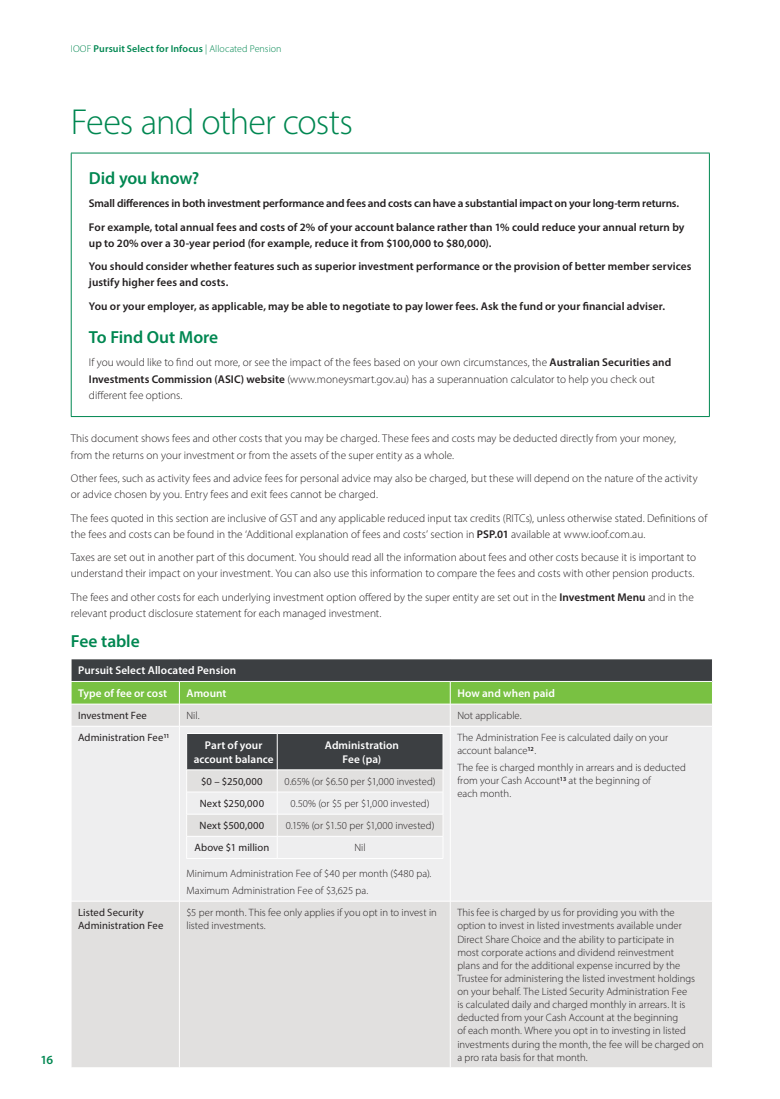
<style>
.page{position:relative;width:780px;height:1099px;background:#fff}
.page>*{position:absolute;margin:0;border:0;box-sizing:border-box;transform-origin:0 0}
._00_Main_Header{font:300 36.25px "Myriad Pro";letter-spacing:-.03em;color:#008751}
._01_Subhead_1{font:600 17.5px "Myriad Pro";letter-spacing:-.005em;color:#008751}
.t1{font:600 12.5px "Myriad Pro";color:#008751}
._07_Body_Text{font:300 11.25px/16.2px "Myriad Pro";color:#231f20}
._07_Body_Text-2{font:600 11.25px/16.2px "Myriad Pro";letter-spacing:.005em;color:#231f20}
._07_Body_Text-3{font:600 11.25px "Myriad Pro";letter-spacing:-.015em;color:#231f20}
._01_Table_Subhead_1{font:600 11.25px/13.8px "Myriad Pro";letter-spacing:.005em;color:#fff;text-align:center}
._00_Table_Header{font:600 11.25px "Myriad Pro";letter-spacing:.005em;color:#fff}
._03_Table_Body_Text{font:300 10.62px/13.1px "Myriad Pro";color:#231f20}
._03_Table_Body_Text-2{font:10.62px/13.1px "Myriad Pro";letter-spacing:.005em;color:#231f20}
._03_Table_Body_Text-3{font:10.62px "Myriad Pro";letter-spacing:.025em;color:#231f20}
.t2{font:600 10px "Myriad Pro";letter-spacing:.01em;color:#008751}
.s1{font-weight:300}
.s2{font-weight:600}
</style>
<div class="page">
<hr style="left:71px;top:153px;width:638px;height:1px;background:#008751">
<hr style="left:71px;top:153px;width:1px;height:263px;background:#008751">
<hr style="left:709px;top:153px;width:1px;height:263px;background:#008751">
<hr style="left:71px;top:416px;width:638px;height:1px;background:#008751">
<div style="left:72px;top:902px;width:640px;height:165px;background:#e1e0df"></div>
<div style="left:72px;top:727px;width:640px;height:173px;background:#eeeeef"></div>
<svg style="left:71px;top:659px;width:642px;height:67px;background:#8ba37b"></svg>
<hr style="left:179px;top:726px;width:1px;height:175px;background:#fff">
<hr style="left:450px;top:726px;width:1px;height:175px;background:#fff">
<hr style="left:179px;top:901px;width:1px;height:166px;background:#fff">
<hr style="left:450px;top:901px;width:1px;height:166px;background:#fff">
<hr style="left:186px;top:858px;width:91px;height:1px;background:#fff">
<hr style="left:277px;top:858px;width:166px;height:1px;background:#fff">
<svg style="left:186px;top:733px;width:258px;height:125px;background:#b8b9ba"></svg>
<p class="t2" style="left:71px;top:42px;width:212px"><span class="s1">IOOF</span> Pursuit Select for Infocus <span class="s1">| Allocated Pension</span></p>
<p class="t1" style="left:40px;top:1051px;width:14px">16</p>
<p class="_00_Main_Header" style="left:71px;top:100px;width:284px">Fees and other costs</p>
<p class="_01_Subhead_1" style="left:89px;top:167px;width:112px">Did you know?</p>
<p class="_07_Body_Text-3" style="left:89px;top:196px;width:591px">Small differences in both investment performance and fees and costs can have a substantial impact on your long‑term returns.</p>
<p class="_07_Body_Text-2" style="left:89px;top:218px;width:597px">For example, total annual fees and costs of 2% of your account balance rather than 1% could reduce your annual return by up to 20% over a 30-year period (for example, reduce it from $100,000 to $80,000).</p>
<p class="_07_Body_Text-2" style="left:89px;top:258px;width:604px">You should consider whether features such as superior investment performance or the provision of better member services justify higher fees and costs.</p>
<p class="_07_Body_Text-2" style="left:89px;top:297px;width:577px">You or your employer, as applicable, may be able to negotiate to pay lower fees. Ask the fund or your financial adviser.</p>
<p class="_01_Subhead_1" style="left:89px;top:326px;width:131px">To Find Out More</p>
<p class="_07_Body_Text" style="left:89px;top:354px;width:584px">If you would like to find out more, or see the impact of the fees based on your own circumstances, the <span class="s2">Australian Securities and<br>Investments Commission (ASIC) website</span> (www.moneysmart.gov.au) has a superannuation calculator to help you check out different fee options.</p>
<p class="_07_Body_Text" style="left:71px;top:430px;width:606px">This document shows fees and other costs that you may be charged. These fees and costs may be deducted directly from your money, from the returns on your investment or from the assets of the super entity as a whole.</p>
<p class="_07_Body_Text" style="left:71px;top:470px;width:628px">Other fees, such as activity fees and advice fees for personal advice may also be charged, but these will depend on the nature of the activity or advice chosen by you. Entry fees and exit fees cannot be charged.</p>
<p class="_07_Body_Text" style="left:71px;top:509px;width:637px">The fees quoted in this section are inclusive of GST and any applicable reduced input tax credits (RITCs), unless otherwise stated. Definitions of the fees and costs can be found in the ‘Additional explanation of fees and costs’ section in <span class="s2">PSP.01</span> available at www.ioof.com.au.</p>
<p class="_07_Body_Text" style="left:71px;top:549px;width:626px">Taxes are set out in another part of this document. You should read all the information about fees and other costs because it is important to understand their impact on your investment. You can also use this information to compare the fees and costs with other pension products.</p>
<p class="_07_Body_Text" style="left:71px;top:588px;width:624px">The fees and other costs for each underlying investment option offered by the super entity are set out in the <span class="s2">Investment Menu</span> and in the relevant product disclosure statement for each managed investment.</p>
<p class="_01_Subhead_1" style="left:71px;top:629px;width:70px">Fee table</p>
<p class="_00_Table_Header" style="left:78px;top:663px;width:159px">Pursuit Select Allocated Pension</p>
<p class="_01_Table_Subhead_1" style="left:78px;top:686px;width:90px">Type of fee or cost</p>
<p class="_01_Table_Subhead_1" style="left:186px;top:686px;width:42px">Amount</p>
<p class="_01_Table_Subhead_1" style="left:457px;top:686px;width:99px">How and when paid</p>
<p class="_03_Table_Body_Text-2" style="left:78px;top:708px;width:70px">Investment Fee</p>
<p class="_03_Table_Body_Text" style="left:186px;top:709px;width:15px">Nil.</p>
<p class="_03_Table_Body_Text" style="left:457px;top:709px;width:66px">Not applicable.</p>
<p class="_03_Table_Body_Text-2" style="left:78px;top:731px;width:93px">Administration Fee<sup>11</sup></p>
<p class="_01_Table_Subhead_1" style="left:194px;top:738px;width:81px">Part of your account balance</p>
<p class="_01_Table_Subhead_1" style="left:325px;top:738px;width:75px">Administration<br>Fee (pa)</p>
<p class="_03_Table_Body_Text-2" style="left:201px;top:774px;width:63px">$0 – $250,000</p>
<p class="_03_Table_Body_Text" style="left:284px;top:774px;width:153px">0.65% (or $6.50 per $1,000 invested)</p>
<p class="_03_Table_Body_Text-2" style="left:200px;top:796px;width:66px">Next $250,000</p>
<p class="_03_Table_Body_Text" style="left:290px;top:796px;width:140px">0.50% (or $5 per $1,000 invested)</p>
<p class="_03_Table_Body_Text-3" style="left:200px;top:819px;width:66px">Next $500,000</p>
<p class="_03_Table_Body_Text" style="left:286px;top:819px;width:150px">0.15% (or $1.50 per $1,000 invested)</p>
<p class="_03_Table_Body_Text-2" style="left:194px;top:841px;width:76px">Above $1 million</p>
<p class="_03_Table_Body_Text" style="left:354px;top:841px;width:13px">Nil</p>
<p class="_03_Table_Body_Text" style="left:186px;top:867px;width:246px">Minimum Administration Fee of $40 per month ($480 pa).</p>
<p class="_03_Table_Body_Text" style="left:186px;top:883px;width:183px">Maximum Administration Fee of $3,625 pa.</p>
<p class="_03_Table_Body_Text" style="left:457px;top:731px;width:212px">The Administration Fee is calculated daily on your account balance<sup>12</sup>.</p>
<p class="_03_Table_Body_Text" style="left:457px;top:761px;width:230px">The fee is charged monthly in arrears and is deducted from your Cash Account<sup>13</sup> at the beginning of<br>each month.</p>
<p class="_03_Table_Body_Text-2" style="left:78px;top:905px;width:87px">Listed Security<br>Administration Fee</p>
<p class="_03_Table_Body_Text" style="left:186px;top:906px;width:252px">$5 per month. This fee only applies if you opt in to invest in listed investments.</p>
<p class="_03_Table_Body_Text" style="left:457px;top:906px;width:248px">This fee is charged by us for providing you with the option to invest in listed investments available under Direct Share Choice and the ability to participate in<br>most corporate actions and dividend reinvestment<br>plans and for the additional expense incurred by the Trustee for administering the listed investment holdings on your behalf. The Listed Security Administration Fee<br>is calculated daily and charged monthly in arrears. It is deducted from your Cash Account at the beginning<br>of each month. Where you opt in to investing in listed investments during the month, the fee will be charged on a pro rata basis for that month.</p>
</div>
